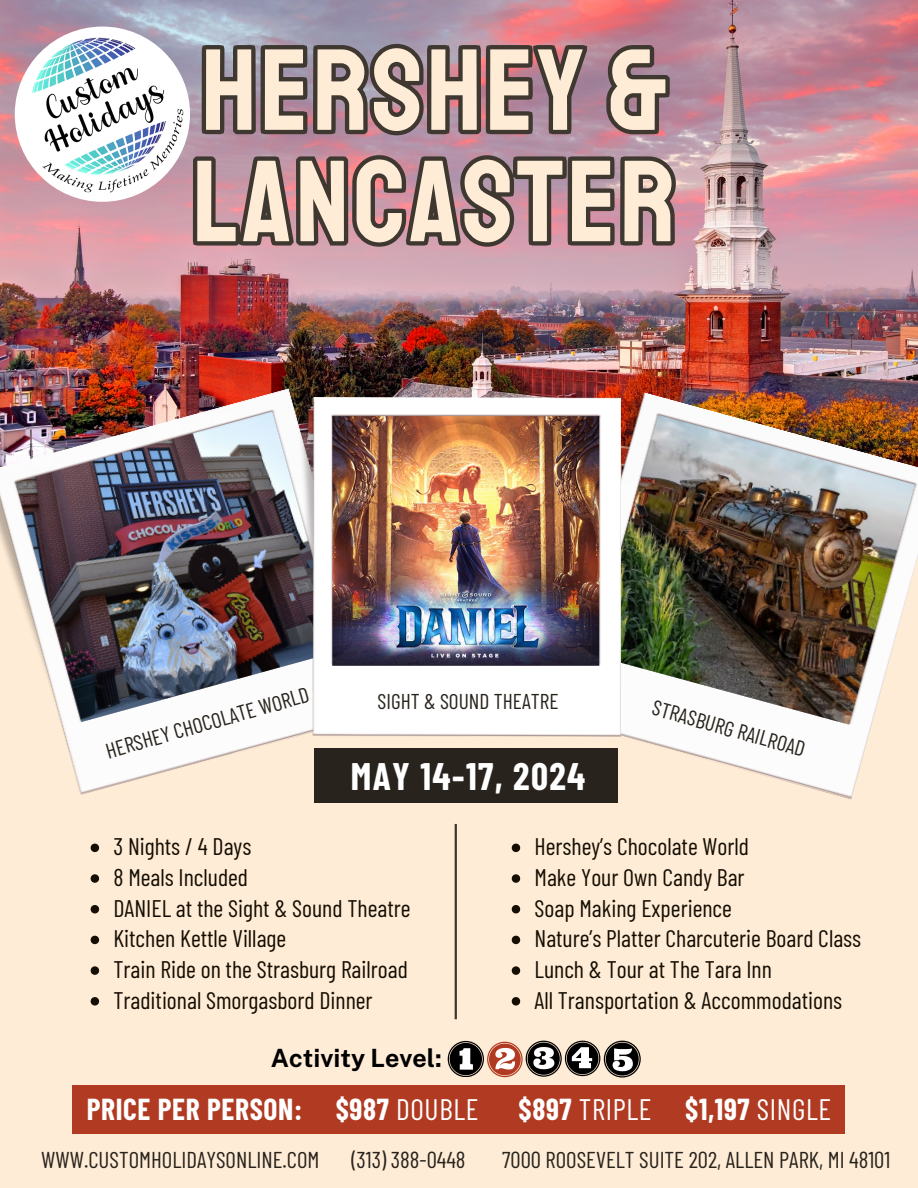
<style>
.page{position:relative;width:918px;height:1188px;background:#ffecd6}
.page>*{position:absolute;margin:0;border:0;box-sizing:border-box;transform-origin:0 0}
.t1{font:115.65px/111.3px "Staatliches";letter-spacing:.035em;color:#ffecd6}
.t2{font:700 37.5px "Barlow Condensed";letter-spacing:.04em;color:#fff}
.t3{font:700 29.7px "Barlow Condensed";letter-spacing:.02em;color:#fff}
.t4{font:29.7px "Barlow Condensed";letter-spacing:.02em;color:#fff}
.t5{font:700 25.2px "Public Sans";color:#000}
.t6{font:24px "Barlow Condensed";color:#150e02}
.t7{font:22.95px "Barlow Condensed";color:#28231c}
.t8{font:21.45px "Barlow Condensed";color:#28231c}
.s1{font-weight:400}
.s2{font-weight:700}
</style>
<div class="page">
<img style="left:0;top:0;width:918px;height:398px">
<hr style="left:455px;top:824px;width:2px;height:195px;background:#3e3831">
<div style="left:315px;top:748px;width:303px;height:54px;background:#28231c"></div>
<img style="left:0;top:388px;width:378px;height:412px">
<img style="left:540px;top:388px;width:378px;height:412px">
<img style="left:298px;top:398px;width:322px;height:339px">
<svg style="left:279px;top:37px;width:395px;height:82px;background:#796167"></svg>
<svg style="left:189px;top:119px;width:493px;height:134px;background:#917077"></svg>
<div style="left:73px;top:1085px;width:772px;height:49px;background:#b03b22"></div>
<img style="left:0;top:0;width:279px;height:233px">
<svg style="left:91px;top:844px;width:8px;height:8px"></svg>
<svg style="left:91px;top:874px;width:8px;height:9px"></svg>
<svg style="left:91px;top:905px;width:8px;height:8px"></svg>
<svg style="left:91px;top:936px;width:8px;height:8px"></svg>
<svg style="left:91px;top:966px;width:8px;height:9px"></svg>
<svg style="left:91px;top:997px;width:8px;height:9px"></svg>
<svg style="left:512px;top:844px;width:8px;height:8px"></svg>
<svg style="left:512px;top:874px;width:8px;height:9px"></svg>
<svg style="left:512px;top:905px;width:8px;height:8px"></svg>
<svg style="left:512px;top:936px;width:8px;height:8px"></svg>
<svg style="left:512px;top:966px;width:8px;height:9px"></svg>
<svg style="left:512px;top:997px;width:8px;height:9px"></svg>
<svg style="left:448px;top:1041px;width:193px;height:37px"></svg>
<p class="t1" style="left:193px;top:37px;width:484px">HERSHEY &amp;<br>LANCASTER</p>
<p class="t8" style="left:103px;top:738px;width:212px;rotate:-16deg">HERSHEY CHOCOLATE WORLD</p>
<p class="t8" style="left:378px;top:687px;width:183px">SIGHT &amp; SOUND THEATRE</p>
<p class="t8" style="left:657px;top:693px;width:159px;rotate:16deg">STRASBURG RAILROAD</p>
<p class="t2" style="left:351px;top:753px;width:236px">MAY 14-17, 2024</p>
<p class="t6" style="left:113px;top:831px;width:140px">3 Nights / 4 Days</p>
<p class="t6" style="left:113px;top:862px;width:136px">8 Meals Included</p>
<h2 class="t6" style="left:113px;top:893px;width:299px">DANIEL at the Sight &amp; Sound Theatre</h2>
<p class="t6" style="left:113px;top:923px;width:174px">Kitchen Kettle Village</p>
<p class="t6" style="left:113px;top:954px;width:296px">Train Ride on the Strasburg Railroad</p>
<p class="t6" style="left:113px;top:985px;width:261px">Traditional Smorgasbord Dinner</p>
<p class="t5" style="left:271px;top:1043px;width:172px">Activity Level:</p>
<p class="t6" style="left:535px;top:831px;width:216px">Hershey’s Chocolate World</p>
<p class="t6" style="left:535px;top:862px;width:212px">Make Your Own Candy Bar</p>
<p class="t6" style="left:535px;top:893px;width:199px">Soap Making Experience</p>
<p class="t6" style="left:535px;top:923px;width:328px">Nature’s Platter Charcuterie Board Class</p>
<p class="t6" style="left:535px;top:954px;width:239px">Lunch &amp; Tour at The Tara Inn</p>
<p class="t6" style="left:535px;top:985px;width:309px">All Transportation &amp; Accommodations</p>
<p class="t3" style="left:87px;top:1091px;width:393px">PRICE PER PERSON: $987 <span class="s1">DOUBLE</span></p>
<p class="t4" style="left:519px;top:1091px;width:314px"><span class="s2">$897</span> TRIPLE <span class="s2">$1,197</span> SINGLE</p>
<p class="t7" style="left:41px;top:1145px;width:280px">WWW.CUSTOMHOLIDAYSONLINE.COM</p>
<p class="t7" style="left:352px;top:1145px;width:115px">(313) 388-0448</p>
<p class="t7" style="left:502px;top:1145px;width:390px">7000 ROOSEVELT SUITE 202, ALLEN PARK, MI 48101</p>
</div>
